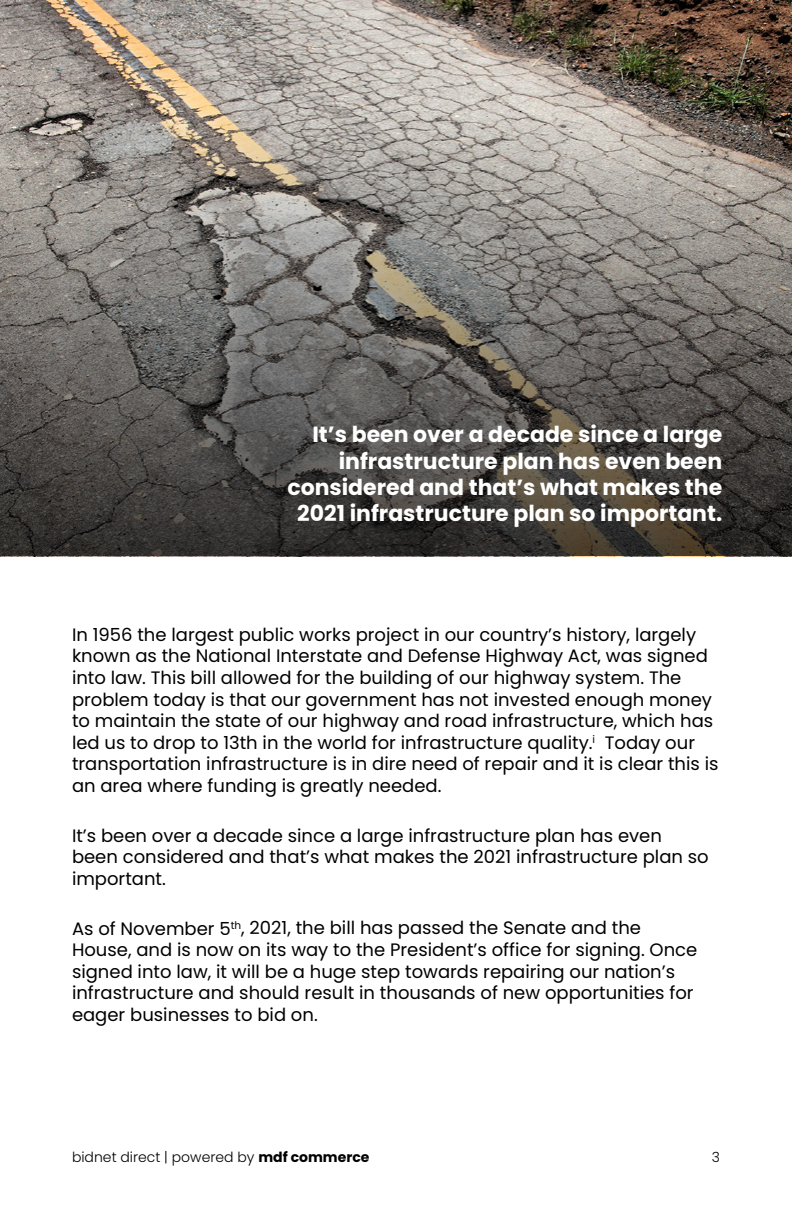
<style>
.page{position:relative;width:792px;height:1224px;background:#fff}
.page>*{position:absolute;margin:0;border:0;box-sizing:border-box;transform-origin:0 0}
.t1{font:700 22px/26.4px "Poppins";color:#fff;text-align:right}
.t2{font:18px/21.6px "Poppins";color:#000}
.t3{font:300 14px "Poppins";color:#000}
.s1{font-weight:700}
</style>
<div class="page">
<svg style="left:0;top:0;width:792px;height:556px;background:#76706b"></svg>
<p class="t1" style="left:287px;top:422px;width:436px">It’s been over a decade since a large infrastructure plan has even been considered and that’s what makes the 2021 infrastructure plan so important.</p>
<p class="t2" style="left:72px;top:624px;width:648px">In 1956 the largest public works project in our country’s history, largely known as the National Interstate and Defense Highway Act, was signed into law. This bill allowed for the building of our highway system. The problem today is that our government has not invested enough money to maintain the state of our highway and road infrastructure, which has led us to drop to 13th in the world for infrastructure quality.<sup>i</sup> Today our transportation infrastructure is in dire need of repair and it is clear this is an area where funding is greatly needed.</p>
<p class="t2" style="left:72px;top:825px;width:638px">It’s been over a decade since a large infrastructure plan has even been considered and that’s what makes the 2021 infrastructure plan so important.</p>
<p class="t2" style="left:72px;top:917px;width:627px">As of November 5<sup>th</sup>, 2021, the bill has passed the Senate and the House, and is now on its way to the President’s office for signing. Once signed into law, it will be a huge step towards repairing our nation’s infrastructure and should result in thousands of new opportunities for eager businesses to bid on.</p>
<p class="t3" style="left:72px;top:1149px;width:299px">bidnet direct | powered by <span class="s1">mdf commerce</span></p>
<p class="t3" style="left:712px;top:1149px;width:10px">3</p>
</div>
